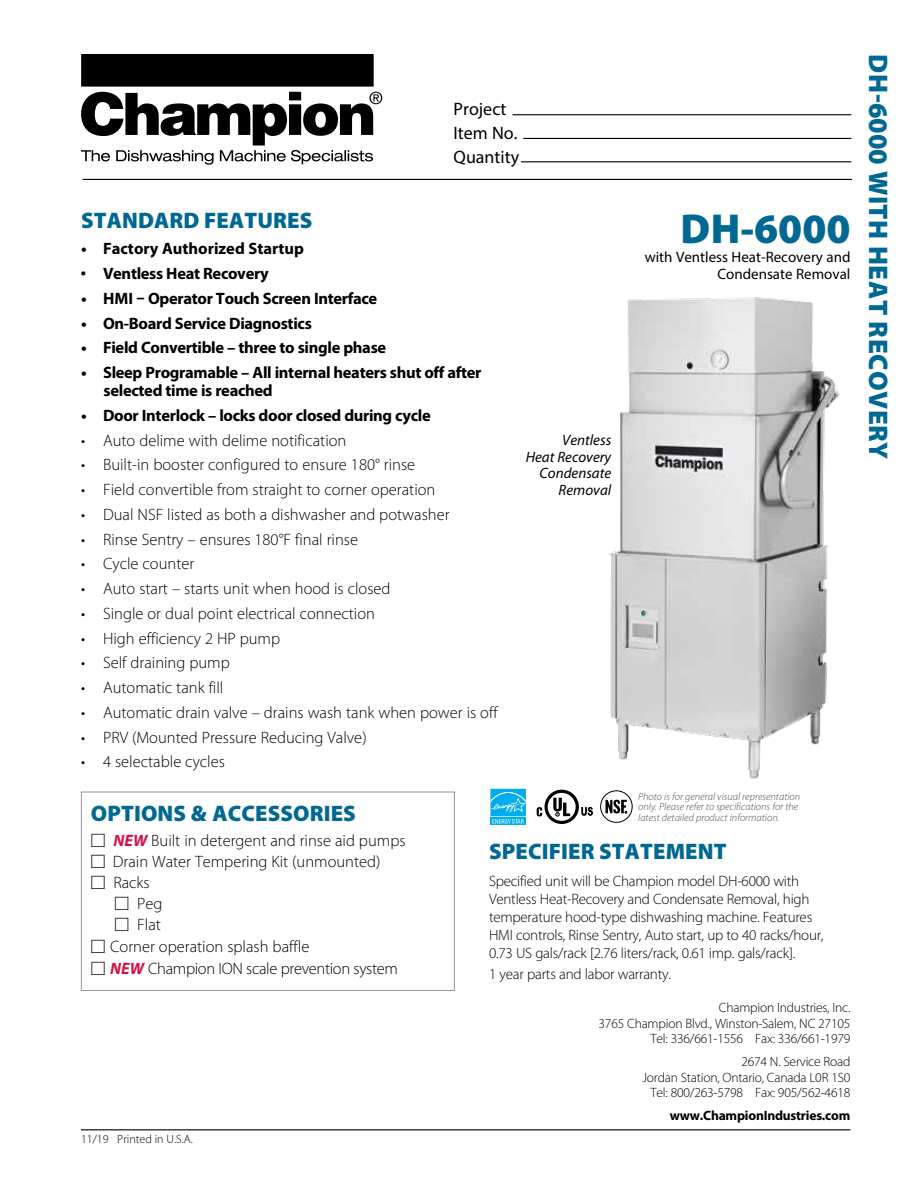
<style>
.page{position:relative;width:918px;height:1188px;background:#fff}
.page>*{position:absolute;margin:0;border:0;box-sizing:border-box;transform-origin:0 0}
.t1{font:900 42px "Myriad Pro";color:#006892}
.t2{font:900 27px "Myriad Pro";letter-spacing:.02em;color:#006892}
.t3{font:900 22.5px "Myriad Pro";letter-spacing:.005em;color:#006892}
.t4{font:18px/24px "Myriad Pro";color:#000}
.t5{font:300 16.5px "Myriad Pro";color:#000}
.t6{font:700 16.5px/18px "Myriad Pro";letter-spacing:-.02em;color:#000}
.t7{font:300 16.5px "Myriad Pro";letter-spacing:-.02em;color:#000}
.t8{font:700 16.5px "Myriad Pro";color:#000}
.t9{font:300 15px/18px "Myriad Pro";letter-spacing:-.015em;color:#000}
.t10{font:15px/16.5px "Myriad Pro";color:#000;text-align:right}
.t11{font:italic 15px/16.5px "Myriad Pro";color:#000;text-align:right}
.t12{font:300 13.5px/15.8px "Myriad Pro";letter-spacing:-.015em;color:#000;text-align:right}
.t13{font:700 13.5px "Myriad Pro";letter-spacing:-.015em;color:#000}
.t14{font:300 12px "Myriad Pro";color:#000}
.t15{font:italic 300 10.5px/10.5px "Myriad Pro";color:#4d4d4f}
.s1{font-family:"Universal Newswith Comm Pi";font-weight:400}
.s2{font-weight:700;font-style:italic;color:#d31245}
</style>
<div class="page">
<img style="left:609px;top:297px;width:231px;height:482px">
<hr style="left:81px;top:1129px;width:769px;height:1px;background:#000">
<hr style="left:83px;top:179px;width:769px;height:1px;background:#000">
<hr style="left:521px;top:161px;width:330px;height:1px;background:#000">
<hr style="left:523px;top:138px;width:328px;height:1px;background:#000">
<hr style="left:513px;top:114px;width:338px;height:1px;background:#000">
<div style="left:81px;top:792px;width:374px;height:199px;border:1px solid #939598"></div>
<svg style="left:81px;top:54px;width:301px;height:111px"></svg>
<svg style="left:537px;top:790px;width:56px;height:34px"></svg>
<div style="left:600px;top:790px;width:33px;height:33px;border:1px solid #000;border-radius:50%"></div>
<svg style="left:606px;top:800px;width:21px;height:14px"></svg>
<svg style="left:490px;top:788px;width:36px;height:37px"></svg>
<svg style="left:490px;top:789px;width:36px;height:35px"></svg>
<p class="t4" style="left:454px;top:97px;width:67px">Project<br>Item No.<br>Quantity</p>
<h3 class="t3" style="left:81px;top:206px;width:233px">STANDARD FEATURES</h3>
<p class="t8" style="left:81px;top:238px;width:224px">• Factory Authorized Startup</p>
<p class="t6" style="left:81px;top:264px;width:189px"><span class="s1">•</span> Ventless Heat Recovery</p>
<p class="t6" style="left:81px;top:289px;width:298px">• HMI – Operator Touch Screen Interface</p>
<p class="t6" style="left:81px;top:313px;width:232px">• On-Board Service Diagnostics</p>
<p class="t6" style="left:81px;top:338px;width:307px">• Field Convertible – three to single phase</p>
<p class="t6" style="left:104px;top:363px;width:379px;text-indent:-23px">• Sleep Programable – All internal heaters shut off after selected time is reached</p>
<p class="t6" style="left:81px;top:406px;width:351px">• Door Interlock – locks door closed during cycle</p>
<p class="t5" style="left:81px;top:430px;width:267px">• Auto delime with delime notification</p>
<p class="t5" style="left:81px;top:455px;width:336px">• Built-in booster configured to ensure 180° rinse</p>
<p class="t5" style="left:81px;top:480px;width:356px">• Field convertible from straight to corner operation</p>
<p class="t5" style="left:81px;top:504px;width:370px">• Dual NSF listed as both a dishwasher and potwasher</p>
<p class="t5" style="left:81px;top:529px;width:279px">• Rinse Sentry – ensures 180°F final rinse</p>
<p class="t5" style="left:81px;top:554px;width:115px">• Cycle counter</p>
<p class="t5" style="left:81px;top:579px;width:311px">• Auto start – starts unit when hood is closed</p>
<p class="t5" style="left:81px;top:603px;width:296px">• Single or dual point electrical connection</p>
<p class="t5" style="left:81px;top:628px;width:201px">• High efficiency 2 HP pump</p>
<p class="t5" style="left:81px;top:653px;width:150px">• Self draining pump</p>
<p class="t5" style="left:81px;top:678px;width:144px">• Automatic tank fill</p>
<p class="t5" style="left:81px;top:702px;width:418px">• Automatic drain valve – drains wash tank when power is off</p>
<p class="t5" style="left:81px;top:727px;width:287px">• PRV (Mounted Pressure Reducing Valve)</p>
<p class="t5" style="left:81px;top:752px;width:145px">• 4 selectable cycles</p>
<p class="t11" style="left:526px;top:432px;width:87px">Ventless<br>Heat Recovery<br>Condensate<br>Removal</p>
<h1 class="t1" style="left:681px;top:201px;width:171px">DH-6000</h1>
<p class="t10" style="left:645px;top:249px;width:207px">with Ventless Heat-Recovery and<br>Condensate Removal</p>
<h3 class="t3" style="left:91px;top:799px;width:266px">OPTIONS &amp; ACCESSORIES</h3>
<p class="t5" style="left:91px;top:830px;width:316px"><span class="s1">:</span> <span class="s2">NEW</span> Built in detergent and rinse aid pumps</p>
<p class="t5" style="left:91px;top:852px;width:291px"><span class="s1">:</span> Drain Water Tempering Kit (unmounted)</p>
<p class="t5" style="left:91px;top:873px;width:60px"><span class="s1">:</span> Racks</p>
<p class="t5" style="left:115px;top:894px;width:49px"><span class="s1">:</span> Peg</p>
<p class="t5" style="left:115px;top:915px;width:48px"><span class="s1">:</span> Flat</p>
<p class="t5" style="left:91px;top:936px;width:220px"><span class="s1">:</span> Corner operation splash baffle</p>
<p class="t7" style="left:91px;top:958px;width:309px"><span class="s1">:</span> <span class="s2">NEW</span> Champion ION scale prevention system</p>
<p class="t14" style="left:81px;top:1132px;width:113px">11/19 Printed in U.S.A.</p>
<p class="t15" style="left:638px;top:791px;width:164px">Photo is for general visual representation only. Please refer to specifications for the latest detailed product information.</p>
<h3 class="t3" style="left:489px;top:837px;width:239px">SPECIFIER STATEMENT</h3>
<p class="t9" style="left:489px;top:871px;width:336px">Specified unit will be Champion model DH-6000 with Ventless Heat-Recovery and Condensate Removal, high temperature hood-type dishwashing machine. Features HMI controls, Rinse Sentry, Auto start, up to 40 racks/hour, 0.73 US gals/rack [2.76 liters/rack, 0.61 imp. gals/rack].</p>
<p class="t9" style="left:489px;top:965px;width:184px">1 year parts and labor warranty.</p>
<p class="t12" style="left:599px;top:999px;width:253px">Champion Industries, Inc.<br>3765 Champion Blvd., Winston-Salem, NC 27105<br>Tel: 336/661-1556 Fax: 336/661-1979</p>
<p class="t12" style="left:642px;top:1053px;width:209px">2674 N. Service Road<br>Jordan Station, Ontario, Canada L0R 1S0<br>Tel: 800/263-5798 Fax: 905/562-4618</p>
<p class="t13" style="left:670px;top:1107px;width:182px">www.ChampionIndustries.com</p>
<h2 class="t2" style="left:896px;top:54px;width:407px;rotate:90deg">DH-6000 WITH HEAT RECOVERY</h2>
</div>
